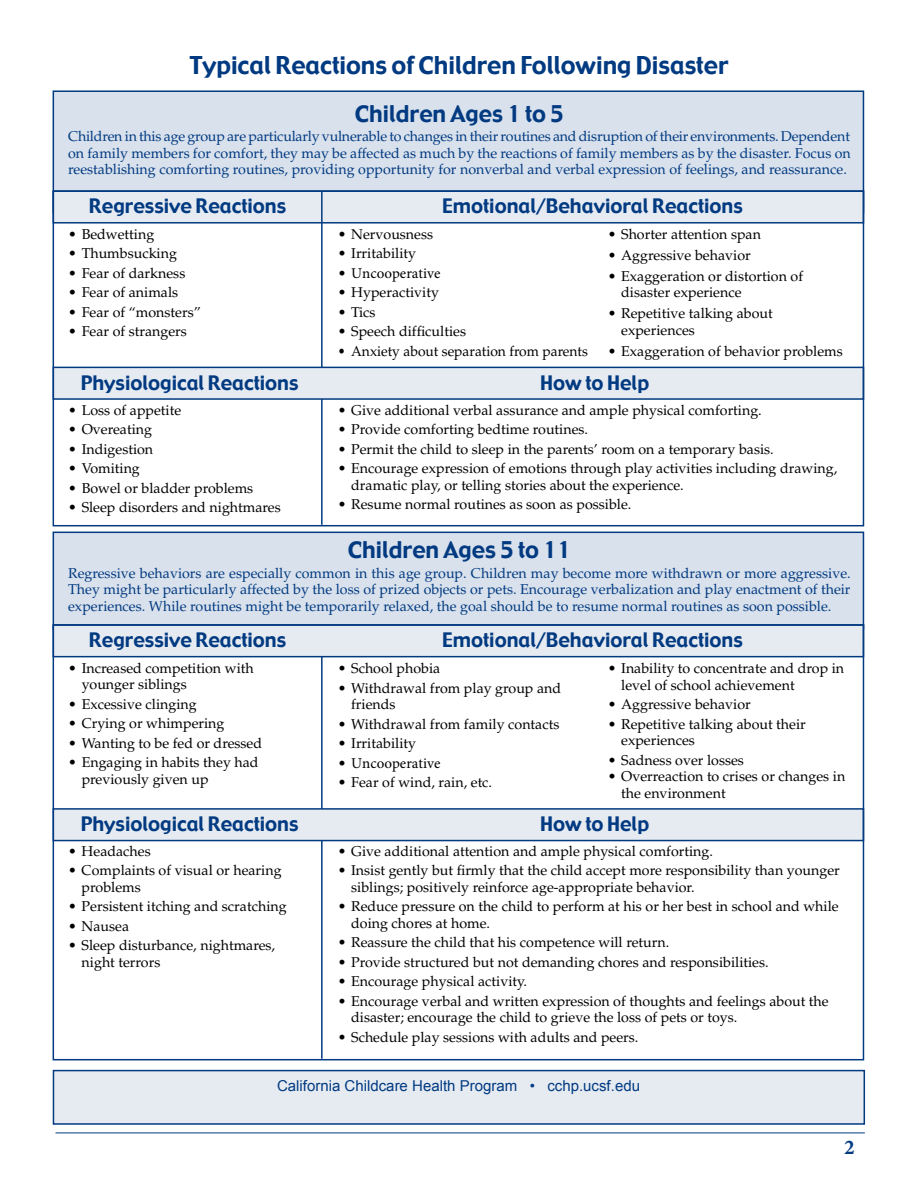
<style>
.page{position:relative;width:918px;height:1188px;background:#fff}
.page>*{position:absolute;margin:0;border:0;box-sizing:border-box;transform-origin:0 0}
.t1{font:24px "Gadget";color:#013a81}
.t2{font:22.5px "Gadget";color:#013a81}
.t3{font:700 21px "Minion Pro";color:#013a81}
.t4{font:19.5px "Gadget";color:#013a81}
.t5{font:15px "Arial";color:#013a81}
.t6{font:15px "Minion Pro";color:#000}
.t7{font:14.25px/16.5px "Palatino";color:#000}
.t8{font:14.25px/16.5px "Palatino";color:#013a81;text-align:justify}
.t9{font:14.25px "Palatino";color:#000;scale:.9 1}
.s1{font-family:"Palatino";font-size:14.25px}
</style>
<div class="page">
<hr style="left:55px;top:1133px;width:810px;height:1px;background:#013a81">
<div style="left:53px;top:90px;width:811px;height:123px;background:#d9e1ec;border:2px solid #013a81"></div>
<div style="left:53px;top:190px;width:811px;height:34px;background:#e6ebf2;border:2px solid #013a81"></div>
<hr style="left:321px;top:192px;width:2px;height:333px;background:#013a81">
<div style="left:53px;top:367px;width:811px;height:33px;background:#e6ebf2;border:2px solid #013a81"></div>
<div style="left:53px;top:532px;width:811px;height:98px;background:#d9e1ec;border:2px solid #013a81"></div>
<hr style="left:321px;top:626px;width:2px;height:433px;background:#013a81">
<div style="left:53px;top:624px;width:811px;height:33px;background:#e6ebf2;border:2px solid #013a81"></div>
<div style="left:53px;top:808px;width:811px;height:33px;background:#e6ebf2;border:2px solid #013a81"></div>
<div style="left:53px;top:1070px;width:812px;height:55px;background:#e6ebf2;border:2px solid #013a81"></div>
<div style="left:53px;top:190px;width:811px;height:336px;border:2px solid #013a81"></div>
<div style="left:53px;top:624px;width:811px;height:436px;border:2px solid #013a81"></div>
<h1 class="t1" style="left:190px;top:50px;width:540px">Typical Reactions of Children Following Disaster</h1>
<h2 class="t2" style="left:355px;top:99px;width:211px">Children Ages 1 to 5</h2>
<p class="t8" style="left:68px;top:128px;width:784px">Children in this age group are particularly vulnerable to changes in their routines and disruption of their environments. Dependent on family members for comfort, they may be affected as much by the reactions of family members as by the disaster. Focus on reestablishing comforting routines, providing opportunity for nonverbal and verbal expression of feelings, and reassurance.</p>
<h3 class="t4" style="left:89px;top:193px;width:199px">Regressive Reactions</h3>
<h3 class="t4" style="left:442px;top:193px;width:302px">Emotional/Behavioral Reactions</h3>
<p class="t7" style="left:608px;top:226px;width:155px">• Shorter attention span</p>
<p class="t7" style="left:608px;top:247px;width:145px">• Aggressive behavior</p>
<p class="t7" style="left:621px;top:268px;width:183px;text-indent:-13px">• Exaggeration or distortion of disaster experience</p>
<p class="t7" style="left:621px;top:305px;width:153px;text-indent:-13px">• Repetitive talking about experiences</p>
<p class="t7" style="left:608px;top:343px;width:237px">• Exaggeration of behavior problems</p>
<p class="t7" style="left:68px;top:226px;width:88px">• Bedwetting</p>
<p class="t7" style="left:68px;top:245px;width:110px">• Thumbsucking</p>
<p class="t7" style="left:68px;top:265px;width:119px">• Fear of darkness</p>
<p class="t7" style="left:68px;top:284px;width:112px">• Fear of animals</p>
<p class="t7" style="left:68px;top:304px;width:134px">• Fear of “monsters”</p>
<p class="t7" style="left:68px;top:323px;width:120px">• Fear of strangers</p>
<p class="t7" style="left:338px;top:226px;width:97px">• Nervousness</p>
<p class="t7" style="left:338px;top:245px;width:80px">• Irritability</p>
<p class="t6" style="left:338px;top:263px;width:104px"><span class="s1">•</span> Uncooperative</p>
<p class="t7" style="left:338px;top:284px;width:103px">• Hyperactivity</p>
<p class="t7" style="left:338px;top:304px;width:39px">• Tics</p>
<p class="t7" style="left:338px;top:323px;width:130px">• Speech difficulties</p>
<p class="t9" style="left:338px;top:342px;width:280px">• Anxiety about separation from parents</p>
<h3 class="t4" style="left:81px;top:370px;width:219px">Physiological Reactions</h3>
<h3 class="t4" style="left:540px;top:370px;width:111px">How to Help</h3>
<p class="t7" style="left:68px;top:402px;width:115px">• Loss of appetite</p>
<p class="t7" style="left:68px;top:422px;width:85px">• Overeating</p>
<p class="t7" style="left:68px;top:441px;width:87px">• Indigestion</p>
<p class="t7" style="left:68px;top:460px;width:73px">• Vomiting</p>
<p class="t7" style="left:68px;top:480px;width:187px">• Bowel or bladder problems</p>
<p class="t7" style="left:68px;top:499px;width:214px">• Sleep disorders and nightmares</p>
<p class="t7" style="left:338px;top:402px;width:426px">• Give additional verbal assurance and ample physical comforting.</p>
<p class="t7" style="left:338px;top:421px;width:252px">• Provide comforting bedtime routines.</p>
<p class="t7" style="left:338px;top:441px;width:438px">• Permit the child to sleep in the parents’ room on a temporary basis.</p>
<p class="t7" style="left:351px;top:460px;width:488px;text-indent:-13px">• Encourage expression of emotions through play activities including drawing, dramatic play, or telling stories about the experience.</p>
<p class="t7" style="left:338px;top:496px;width:295px">• Resume normal routines as soon as possible.</p>
<h2 class="t2" style="left:348px;top:536px;width:225px">Children Ages 5 to 11</h2>
<p class="t8" style="left:68px;top:565px;width:784px">Regressive behaviors are especially common in this age group. Children may become more withdrawn or more aggressive.<br>They might be particularly affected by the loss of prized objects or pets. Encourage verbalization and play enactment of their experiences. While routines might be temporarily relaxed, the goal should be to resume normal routines as soon possible.</p>
<h3 class="t4" style="left:89px;top:627px;width:199px">Regressive Reactions</h3>
<h3 class="t4" style="left:442px;top:627px;width:302px">Emotional/Behavioral Reactions</h3>
<p class="t7" style="left:82px;top:660px;width:174px;text-indent:-13px">• Increased competition with younger siblings</p>
<p class="t7" style="left:68px;top:696px;width:130px">• Excessive clinging</p>
<p class="t7" style="left:68px;top:716px;width:158px">• Crying or whimpering</p>
<p class="t7" style="left:68px;top:735px;width:196px">• Wanting to be fed or dressed</p>
<p class="t7" style="left:82px;top:755px;width:178px;text-indent:-13px">• Engaging in habits they had previously given up</p>
<p class="t7" style="left:338px;top:660px;width:104px">• School phobia</p>
<p class="t7" style="left:351px;top:680px;width:212px;text-indent:-13px">• Withdrawal from play group and friends</p>
<p class="t7" style="left:338px;top:716px;width:223px">• Withdrawal from family contacts</p>
<p class="t7" style="left:338px;top:735px;width:80px">• Irritability</p>
<p class="t6" style="left:338px;top:753px;width:104px"><span class="s1">•</span> Uncooperative</p>
<p class="t7" style="left:338px;top:774px;width:156px">• Fear of wind, rain, etc.</p>
<p class="t7" style="left:621px;top:660px;width:225px;text-indent:-13px">• Inability to concentrate and drop in level of school achievement</p>
<p class="t7" style="left:608px;top:696px;width:145px">• Aggressive behavior</p>
<p class="t7" style="left:621px;top:716px;width:186px;text-indent:-13px">• Repetitive talking about their experiences</p>
<p class="t7" style="left:608px;top:752px;width:138px">• Sadness over losses</p>
<p class="t7" style="left:621px;top:768px;width:226px;text-indent:-13px">• Overreaction to crises or changes in the environment</p>
<h3 class="t4" style="left:81px;top:812px;width:219px">Physiological Reactions</h3>
<h3 class="t4" style="left:540px;top:812px;width:111px">How to Help</h3>
<p class="t7" style="left:68px;top:843px;width:84px">• Headaches</p>
<p class="t7" style="left:82px;top:863px;width:201px;text-indent:-13px">• Complaints of visual or hearing problems</p>
<p class="t7" style="left:68px;top:899px;width:220px">• Persistent itching and scratching</p>
<p class="t7" style="left:68px;top:918px;width:63px">• Nausea</p>
<p class="t7" style="left:82px;top:938px;width:195px;text-indent:-13px">• Sleep disturbance, nightmares, night terrors</p>
<p class="t7" style="left:338px;top:843px;width:377px">• Give additional attention and ample physical comforting.</p>
<p class="t7" style="left:351px;top:863px;width:490px;text-indent:-13px">• Insist gently but firmly that the child accept more responsibility than younger siblings; positively reinforce age-appropriate behavior.</p>
<p class="t7" style="left:351px;top:899px;width:489px;text-indent:-13px">• Reduce pressure on the child to perform at his or her best in school and while doing chores at home.</p>
<p class="t7" style="left:338px;top:935px;width:333px">• Reassure the child that his competence will return.</p>
<p class="t7" style="left:338px;top:954px;width:433px">• Provide structured but not demanding chores and responsibilities.</p>
<p class="t7" style="left:338px;top:974px;width:191px">• Encourage physical activity.</p>
<p class="t7" style="left:351px;top:993px;width:479px;text-indent:-13px">• Encourage verbal and written expression of thoughts and feelings about the disaster; encourage the child to grieve the loss of pets or toys.</p>
<p class="t7" style="left:338px;top:1029px;width:302px">• Schedule play sessions with adults and peers.</p>
<p class="t5" style="left:277px;top:1076px;width:364px">California Childcare Health Program • cchp.ucsf.edu</p>
<h3 class="t3" style="left:844px;top:1132px;width:12px">2</h3>
</div>
